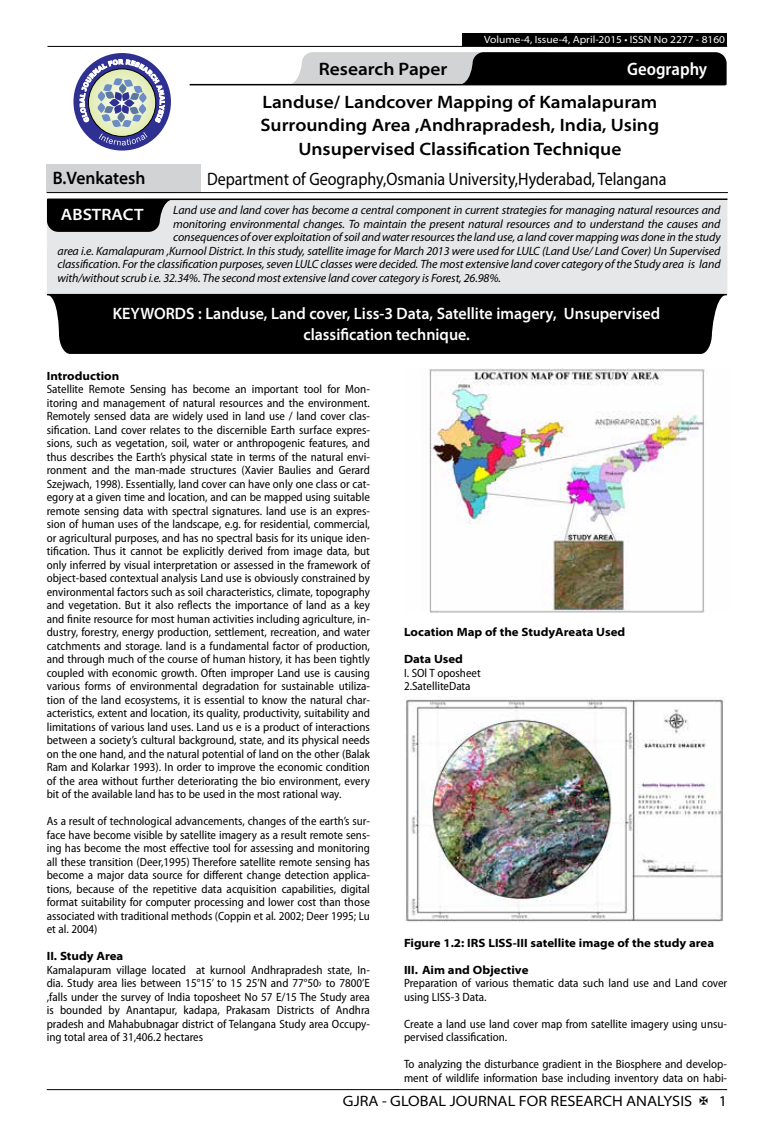
<style>
.page{position:relative;width:774px;height:1136px;background:#fff}
.page>*{position:absolute;margin:0;border:0;box-sizing:border-box;transform-origin:0 0}
.t1{font:600 semi-expanded 18px/23.4px "Myriad Pro";color:#000;text-align:center}
.t2{font:18px "Myriad Pro";color:#000;scale:.89 1}
.t3{font:600 semi-expanded 18px "Myriad Pro";color:#000;scale:.9 1}
.t4{font:600 semi-condensed 18px "Myriad Pro";color:#fff}
.t5{font:600 semi-expanded 16.5px/21.5px "Myriad Pro";color:#fff;text-align:center;scale:.9 1}
.t6{font:600 semi-expanded 16.5px "Myriad Pro";color:#fff}
.t7{font:semi-expanded 15px "Myriad Pro";color:#000}
.t8{font:semi-condensed 12px/13.5px "Myriad Pro";color:#000}
.t9{font:italic 12px "Myriad Pro";letter-spacing:-.01em;color:#000}
.t10{font:700 semi-expanded 12px "Myriad Pro";color:#000}
.t11{font:semi-expanded 10.5px "Myriad Pro";color:#fff}
</style>
<div class="page">
<hr style="left:47px;top:1089px;width:680px;height:1px;background:#000">
<div style="left:462px;top:33px;width:265px;height:13px;background:#000"></div>
<hr style="left:47px;top:46px;width:680px;height:1px;background:#000">
<svg style="left:288px;top:52px;width:439px;height:33px;background:#5a5a5b"></svg>
<hr style="left:190px;top:84px;width:535px;height:1px;background:#000">
<div style="left:73px;top:53px;width:98px;height:97px;background:#2e3092;border-radius:50%"></div>
<svg style="left:80px;top:59px;width:85px;height:86px"></svg>
<div style="left:47px;top:164px;width:154px;height:28px;background:#d1d3d4"></div>
<hr style="left:47px;top:192px;width:154px;height:1px;background:#000">
<hr style="left:201px;top:192px;width:527px;height:1px;background:#000">
<div style="left:47px;top:198px;width:680px;height:96px;background:#e6e7e8"></div>
<hr style="left:48px;top:198px;width:679px;height:2px;background:#000">
<svg style="left:47px;top:199px;width:126px;height:33px;background:#171717"></svg>
<svg style="left:47px;top:294px;width:679px;height:60px;background:#111"></svg>
<div style="left:82px;top:306px;width:609px;height:34px;background:#000"></div>
<img style="left:429px;top:368px;width:276px;height:244px">
<img style="left:404px;top:696px;width:320px;height:226px">
<p class="t11" style="left:484px;top:34px;width:242px">Volume-4, Issue-4, April-2015 • ISSN No 2277 - 8160</p>
<h1 class="t1" style="left:319px;top:58px;width:130px">Research Paper</h1>
<h1 class="t4" style="left:627px;top:59px;width:82px">Geography</h1>
<h1 class="t1" style="left:260px;top:91px;width:400px">Landuse/ Landcover Mapping of Kamalapuram<br>Surrounding Area ,Andhrapradesh, India, Using<br>Unsupervised Classification Technique</h1>
<h1 class="t3" style="left:53px;top:168px;width:105px">B.Venkatesh</h1>
<h1 class="t2" style="left:207px;top:169px;width:518px">Department of Geography,Osmania University,Hyderabad, Telangana</h1>
<p class="t9" style="left:173px;top:203px;width:549px">Land use and land cover has become a central component in current strategies for managing natural resources and</p>
<p class="t9" style="left:173px;top:217px;width:549px">monitoring environmental changes. To maintain the present natural resources and to understand the causes and</p>
<p class="t9" style="left:173px;top:230px;width:549px">consequences of over exploitation of soil and water resources the land use, a land cover mapping was done in the study</p>
<p class="t9" style="left:58px;top:244px;width:664px">area i.e. Kamalapuram ,Kurnool District. In this study, satellite image for March 2013 were used for LULC (Land Use/ Land Cover) Un Supervised</p>
<p class="t9" style="left:58px;top:257px;width:664px">classification. For the classification purposes, seven LULC classes were decided. The most extensive land cover category of the Study area is land</p>
<p class="t9" style="left:58px;top:271px;width:445px">with/without scrub i.e. 32.34%. The second most extensive land cover category is Forest, 26.98%.</p>
<h2 class="t6" style="left:61px;top:205px;width:84px">ABSTRACT</h2>
<h2 class="t5" style="left:113px;top:303px;width:610px">KEYWORDS : Landuse, Land cover, Liss-3 Data, Satellite imagery, Unsupervised classification technique.</h2>
<p class="t10" style="left:47px;top:368px;width:74px">Introduction</p>
<p class="t8" style="left:47px;top:382px;width:325px;text-align:justify">Satellite Remote Sensing has become an important tool for Mon&shy;itoring and management of natural resources and the environment.<br>Remotely sensed data are widely used in land use / land cover clas&shy;sification. Land cover relates to the discernible Earth surface expres&shy;sions, such as vegetation, soil, water or anthropogenic features, and thus describes the Earth’s physical state in terms of the natural envi&shy;ronment and the man-made structures (Xavier Baulies and Gerard Szejwach, 1998). Essentially, land cover can have only one class or cat&shy;egory at a given time and location, and can be mapped using suitable remote sensing data with spectral signatures. land use is an expres&shy;sion of human uses of the landscape, e.g. for residential, commercial, or agricultural purposes, and has no spectral basis for its unique iden&shy;tification. Thus it cannot be explicitly derived from image data, but only inferred by visual interpretation or assessed in the framework of object-based contextual analysis Land use is obviously constrained by environmental factors such as soil characteristics, climate, topography and vegetation. But it also reflects the importance of land as a key and finite resource for most human activities including agriculture, in&shy;dustry, forestry, energy production, settlement, recreation, and water catchments and storage. land is a fundamental factor of production, and through much of the course of human history, it has been tightly coupled with economic growth. Often improper Land use is causing various forms of environmental degradation for sustainable utiliza&shy;tion of the land ecosystems, it is essential to know the natural char&shy;acteristics, extent and location, its quality, productivity, suitability and limitations of various land uses. Land us e is a product of interactions between a society’s cultural background, state, and its physical needs on the one hand, and the natural potential of land on the other (Balak Ram and Kolarkar 1993). In order to improve the economic condition of the area without further deteriorating the bio environment, every bit of the available land has to be used in the most rational way.</p>
<p class="t8" style="left:47px;top:814px;width:325px;text-align:justify">As a result of technological advancements, changes of the earth’s sur&shy;face have become visible by satellite imagery as a result remote sens&shy;ing has become the most effective tool for assessing and monitoring all these transition (Deer,1995) Therefore satellite remote sensing has become a major data source for different change detection applica&shy;tions, because of the repetitive data acquisition capabilities, digital format suitability for computer processing and lower cost than those associated with traditional methods (Coppin et al. 2002; Deer 1995; Lu et al. 2004)</p>
<p class="t10" style="left:47px;top:949px;width:78px">II. Study Area</p>
<p class="t8" style="left:47px;top:963px;width:325px;text-align:justify">Kamalapuram village located at kurnool Andhrapradesh state, In&shy;dia. Study area lies between 15°15’ to 15 25’N and 77°50› to 7800’E ,falls under the survey of India toposheet No 57 E/15 The Study area is bounded by Anantapur, kadapa, Prakasam Districts of Andhra pradesh and Mahabubnagar district of Telangana Study area Occupy&shy;ing total area of 31,406.2 hectares</p>
<p class="t10" style="left:404px;top:625px;width:223px">Location Map of the StudyAreata Used</p>
<p class="t10" style="left:404px;top:652px;width:61px">Data Used</p>
<p class="t8" style="left:404px;top:666px;width:78px">I. SOl T oposheet<br>2.SatelliteData</p>
<p class="t10" style="left:404px;top:935px;width:312px">Figure 1.2: IRS LISS-III satellite image of the study area</p>
<p class="t10" style="left:404px;top:962px;width:126px">III. Aim and Objective</p>
<p class="t8" style="left:404px;top:976px;width:325px">Preparation of various thematic data such land use and Land cover using LISS-3 Data.</p>
<p class="t8" style="left:404px;top:1017px;width:325px">Create a land use land cover map from satellite imagery using unsu&shy;pervised classification.</p>
<p class="t8" style="left:404px;top:1057px;width:325px">To analyzing the disturbance gradient in the Biosphere and develop&shy;ment of wildlife information base including inventory data on habi-</p>
<p class="t7" style="left:343px;top:1092px;width:351px">GJRA - GLOBAL JOURNAL FOR RESEARCH ANALYSIS</p>
<p class="t7" style="left:719px;top:1092px;width:10px">1</p>
</div>
